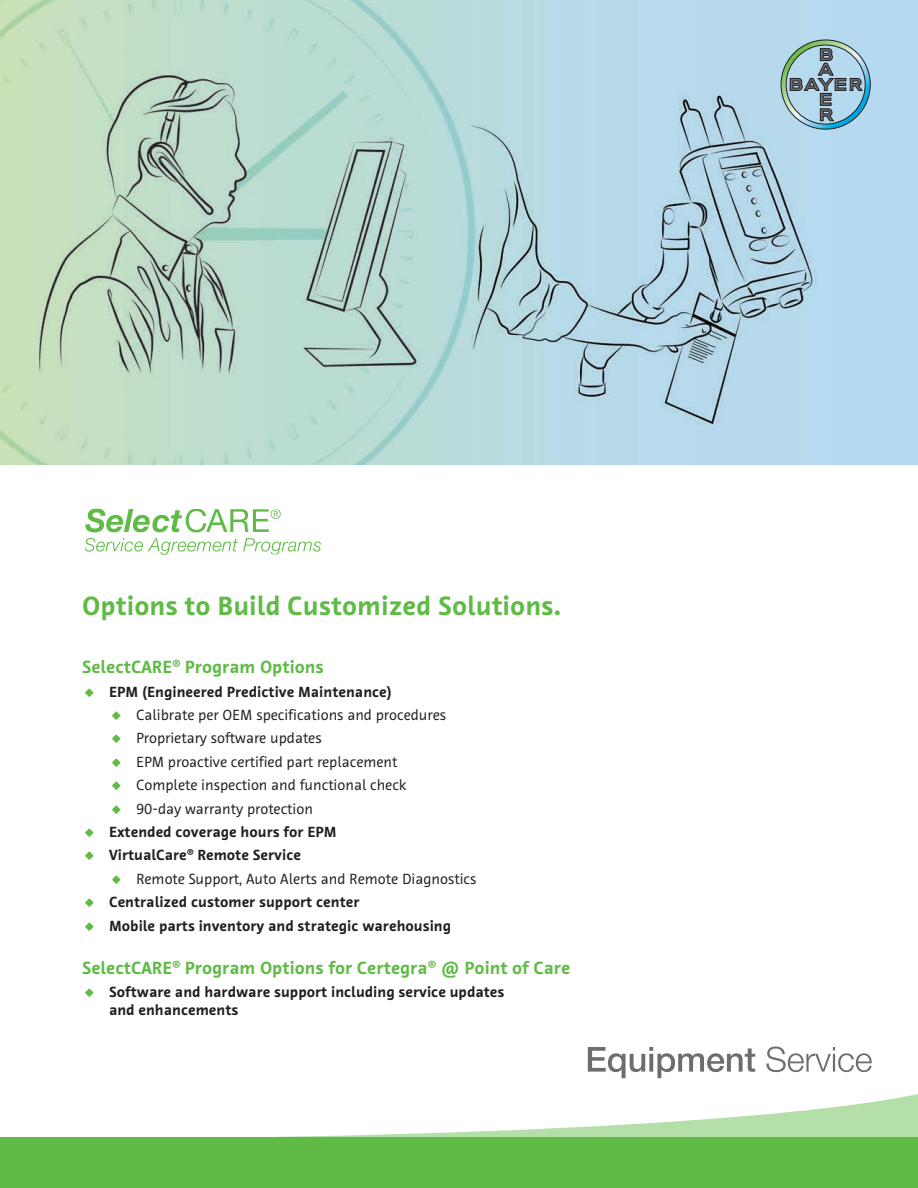
<style>
.page{position:relative;width:918px;height:1188px;background:#fff}
.page>*{position:absolute;margin:0;border:0;box-sizing:border-box;transform-origin:0 0}
.t1{font:700 27px "Bayer Sans";color:#60bb46}
.t2{font:700 18px "Bayer Sans";color:#60bb46}
.t3{font:700 15px/23.4px "Bayer Sans";color:#231f20}
.t4{font:15px/23.4px "Bayer Sans";color:#231f20}
</style>
<div class="page">
<img style="left:0;top:0;width:918px;height:464px">
<svg style="left:781px;top:40px;width:90px;height:89px;background:#93b5c1"></svg>
<svg style="left:85px;top:538px;width:236px;height:17px"></svg>
<svg style="left:85px;top:508px;width:196px;height:24px"></svg>
<svg style="left:275px;top:1094px;width:643px;height:43px"></svg>
<div style="left:0;top:1137px;width:918px;height:51px;background:#60bb46"></div>
<svg style="left:588px;top:1047px;width:167px;height:31px"></svg>
<svg style="left:766px;top:1047px;width:106px;height:25px"></svg>
<h1 class="t1" style="left:82px;top:588px;width:481px">Options to Build Customized Solutions.</h1>
<p class="t2" style="left:82px;top:655px;width:243px">SelectCARE® Program Options</p>
<p class="t3" style="left:109px;top:680px;width:284px">EPM (Engineered Predictive Maintenance)</p>
<p class="t4" style="left:136px;top:703px;width:312px">Calibrate per OEM specifications and procedures Proprietary software updates<br>EPM proactive certified part replacement Complete inspection and functional check 90-day warranty protection</p>
<p class="t3" style="left:109px;top:820px;width:229px">Extended coverage hours for EPM<br>VirtualCare® Remote Service</p>
<p class="t4" style="left:136px;top:867px;width:342px">Remote Support, Auto Alerts and Remote Diagnostics</p>
<p class="t3" style="left:109px;top:890px;width:344px">Centralized customer support center<br>Mobile parts inventory and strategic warehousing</p>
<p class="t2" style="left:82px;top:956px;width:490px">SelectCARE® Program Options for Certegra® @ Point of Care</p>
<p class="t3" style="left:109px;top:983px;width:397px;line-height:18px">Software and hardware support including service updates and enhancements</p>
</div>
